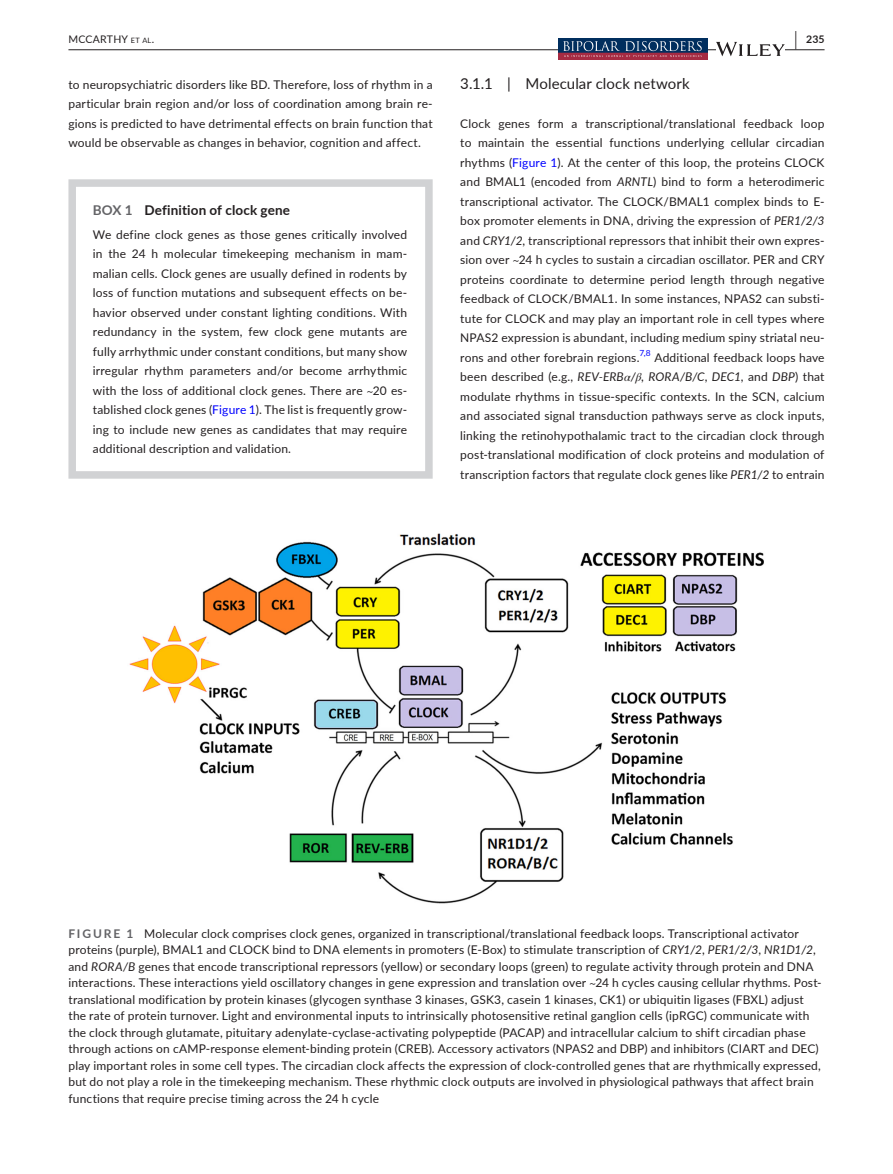
<style>
.page{position:relative;width:893px;height:1174px;background:#fff}
.page>*{position:absolute;margin:0;border:0;box-sizing:border-box;transform-origin:0 0}
.t1{font:15px "Lato";letter-spacing:.005em;color:#231f20}
.t2{font:700 13.5px "Lato";letter-spacing:.01em;color:#231f20}
.t3{font:12px/19.5px "Lato";letter-spacing:.015em;color:#231f20;text-align:justify}
.t4{font:10.5px "Lato";letter-spacing:.02em;color:#231f20}
.t5{font:700 10.5px "Lato";color:#231f20}
.t6{font:8.4px "Lato";color:#00f}
.s1{font-size:7.35px}
.s2{font-size:19.5px}
.s3{color:#00f}
.s4{font-style:italic}
.s5{font-family:"STIX"}
.s6{color:#636366}
.s7{font-family:"STIX";font-style:italic}
.s8{font-weight:700;color:#636366}
</style>
<div class="page">
<hr style="left:68px;top:49px;width:756px;height:1px;background:#231f20">
<img style="left:559px;top:38px;width:149px;height:22px">
<svg style="left:716px;top:42px;width:69px;height:14px"></svg>
<div style="left:68px;top:179px;width:365px;height:299px;border:8px solid #d1d2d4"></div>
<img style="left:129px;top:533px;width:635px;height:371px">
<p class="t4" style="left:68px;top:31px;width:87px">MCCARTHY <span class="s1">et al</span>.</p>
<p class="t5" style="left:795px;top:31px;width:31px"><span class="s2">|</span> 235</p>
<p class="t3" style="left:68px;top:74px;width:366px">to neuropsychiatric disorders like BD. Therefore, loss of rhythm in a particular brain region and/or loss of coordination among brain re&shy;gions is predicted to have detrimental effects on brain function that would be observable as changes in behavior, cognition and affect.</p>
<p class="t1" style="left:460px;top:72px;width:231px">3.1.1 | Molecular clock network</p>
<p class="t3" style="left:460px;top:113px;width:366px">Clock genes form a transcriptional/translational feedback loop to maintain the essential functions underlying cellular circadian rhythms (<span class="s3">Figure 1</span>). At the center of this loop, the proteins CLOCK and BMAL1 (encoded from <span class="s4">ARNTL</span>) bind to form a heterodimeric transcriptional activator. The CLOCK/BMAL1 complex binds to E&shy;box promoter elements in DNA, driving the expression of <span class="s4">PER1/2/3 </span>and <span class="s4">CRY1/2</span>, transcriptional repressors that inhibit their own expres&shy;sion over <span class="s5">~</span>24 h cycles to sustain a circadian oscillator. PER and CRY proteins coordinate to determine period length through negative feedback of CLOCK/BMAL1. In some instances, NPAS2 can substi&shy;tute for CLOCK and may play an important role in cell types where NPAS2 expression is abundant, including medium spiny striatal neu&shy;rons and other forebrain regions.</p>
<p class="t2" style="left:93px;top:200px;width:199px"><span class="s6">BOX 1</span> Definition of clock gene</p>
<p class="t3" style="left:93px;top:224px;width:316px">We define clock genes as those genes critically involved in the 24 h molecular timekeeping mechanism in mam&shy;malian cells. Clock genes are usually defined in rodents by loss of function mutations and subsequent effects on be&shy;havior observed under constant lighting conditions. With redundancy in the system, few clock gene mutants are fully arrhythmic under constant conditions, but many show irregular rhythm parameters and/or become arrhythmic with the loss of additional clock genes. There are <span class="s5">~</span>20 es&shy;tablished clock genes (<span class="s3">Figure 1</span>). The list is frequently grow&shy;ing to include new genes as candidates that may require additional description and validation.</p>
<p class="t6" style="left:639px;top:347px;width:13px">7,8</p>
<p class="t3" style="left:460px;top:347px;width:366px;text-indent:194px">Additional feedback loops have been described (e.g., <span class="s4">REV-ERB</span><span class="s7">α</span><span class="s4">/</span><span class="s7">β</span>, <span class="s4">RORA/B/C</span>, <span class="s4">DEC1</span>, and <span class="s4">DBP</span>) that modulate rhythms in tissue-specific contexts. In the SCN, calcium and associated signal transduction pathways serve as clock inputs, linking the retinohypothalamic tract to the circadian clock through post-translational modification of clock proteins and modulation of transcription factors that regulate clock genes like <span class="s4">PER1/2</span> to entrain</p>
<p class="t3" style="left:68px;top:924px;width:755px;line-height:16.5px;text-align:left"><span class="s8">FIGURE 1</span> Molecular clock comprises clock genes, organized in transcriptional/translational feedback loops. Transcriptional activator proteins (purple), BMAL1 and CLOCK bind to DNA elements in promoters (E-Box) to stimulate transcription of <span class="s4">CRY1/2</span>, <span class="s4">PER1/2/3</span>, <span class="s4">NR1D1/2</span>, and <span class="s4">RORA/B</span> genes that encode transcriptional repressors (yellow) or secondary loops (green) to regulate activity through protein and DNA interactions. These interactions yield oscillatory changes in gene expression and translation over <span class="s5">~</span>24 h cycles causing cellular rhythms. Post&shy;translational modification by protein kinases (glycogen synthase 3 kinases, GSK3, casein 1 kinases, CK1) or ubiquitin ligases (FBXL) adjust the rate of protein turnover. Light and environmental inputs to intrinsically photosensitive retinal ganglion cells (ipRGC) communicate with the clock through glutamate, pituitary adenylate-cyclase-activating polypeptide (PACAP) and intracellular calcium to shift circadian phase through actions on cAMP-response element-binding protein (CREB). Accessory activators (NPAS2 and DBP) and inhibitors (CIART and DEC) play important roles in some cell types. The circadian clock affects the expression of clock-controlled genes that are rhythmically expressed, but do not play a role in the timekeeping mechanism. These rhythmic clock outputs are involved in physiological pathways that affect brain functions that require precise timing across the 24 h cycle</p>
</div>
